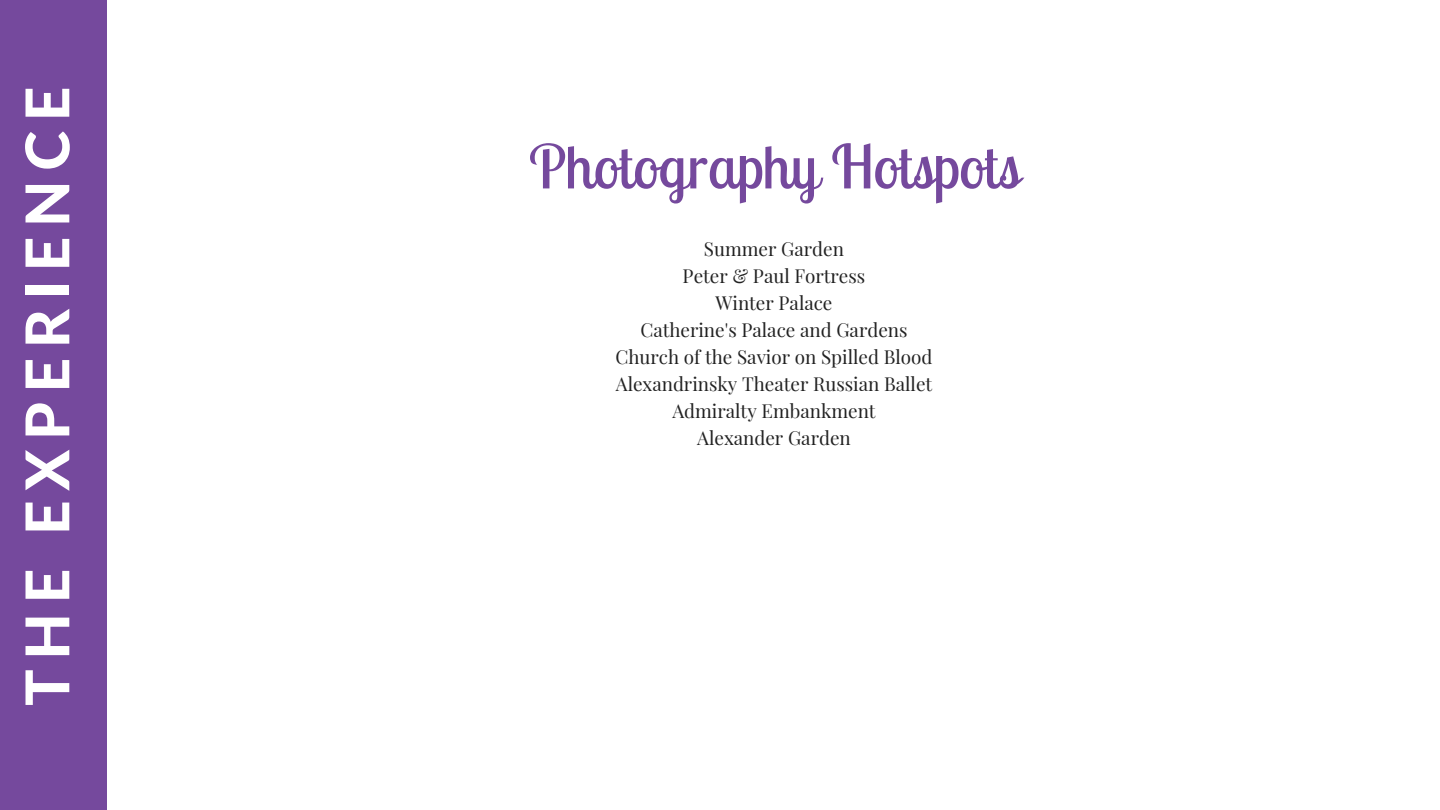
<style>
.page{position:relative;width:1440px;height:810px;background:#fff}
.page>*{position:absolute;margin:0;border:0;box-sizing:border-box;transform-origin:0 0}
.t1{font:60.4px "Lobster Two";color:#75499d}
.t2{font:800 60.4px "Lato Latin";letter-spacing:.16em;color:#fff}
.t3{font:18.9px "Playfair Display";color:#222}
</style>
<div class="page">
<div style="left:0;top:0;width:106px;height:810px;background:#75499d"></div>
<p class="t2" style="left:21px;top:706px;width:621px;rotate:-90deg">THE EXPERIENCE</p>
<p class="t1" style="left:529px;top:128px;width:492px">Photography Hotspots</p>
<p class="t3" style="left:704px;top:236px;width:142px">Summer Garden</p>
<p class="t3" style="left:683px;top:263px;width:184px">Peter &amp; Paul Fortress</p>
<p class="t3" style="left:715px;top:290px;width:119px">Winter Palace</p>
<p class="t3" style="left:640px;top:317px;width:269px">Catherine's Palace and Gardens</p>
<p class="t3" style="left:615px;top:344px;width:319px">Church of the Savior on Spilled Blood</p>
<p class="t3" style="left:616px;top:371px;width:318px">Alexandrinsky Theater Russian Ballet</p>
<p class="t3" style="left:672px;top:398px;width:205px">Admiralty Embankment</p>
<p class="t3" style="left:697px;top:425px;width:155px">Alexander Garden</p>
</div>
